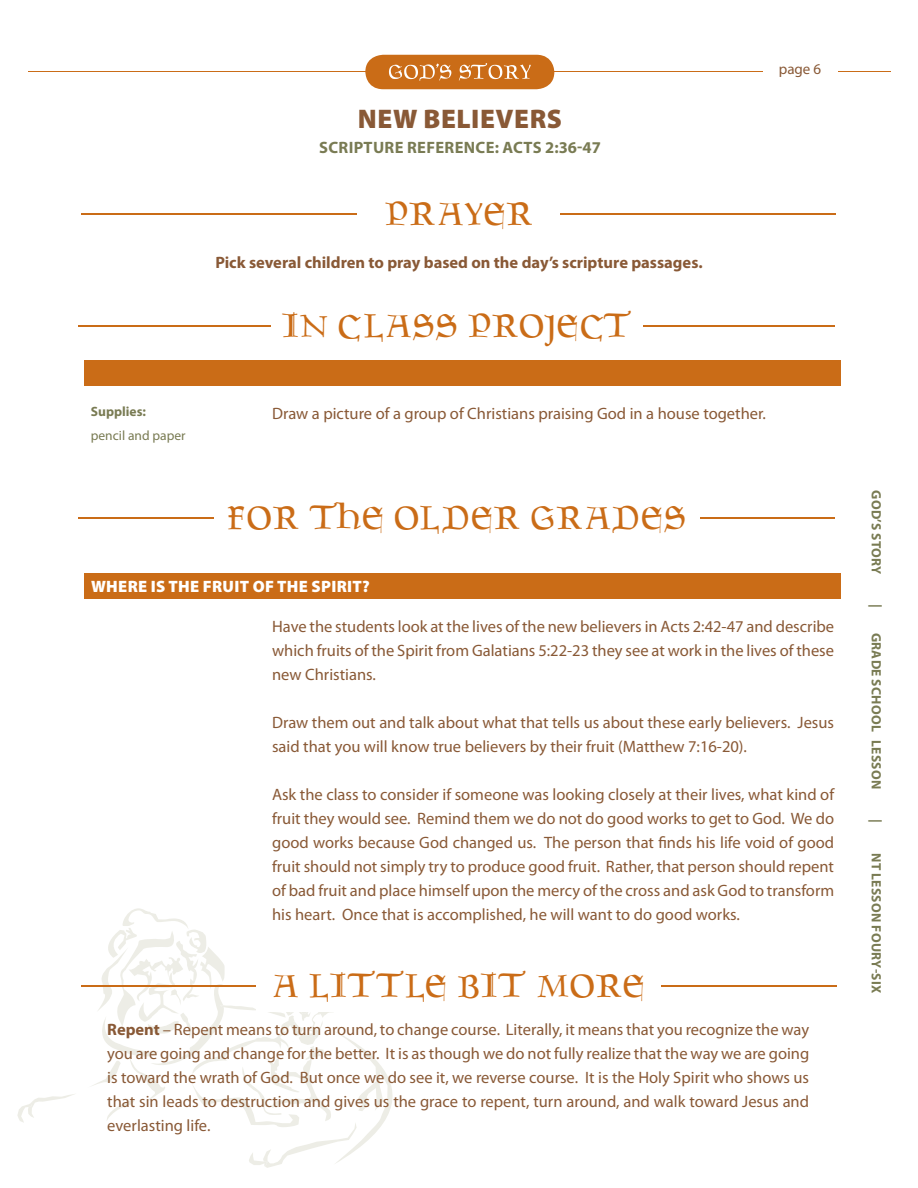
<style>
.page{position:relative;width:918px;height:1188px;background:#fff}
.page>*{position:absolute;margin:0;border:0;box-sizing:border-box;transform-origin:0 0}
.t1{font:45px "Goudament";color:#ca6c17}
.t2{font:900 27px "Myriad Pro";letter-spacing:.02em;color:#895936}
.t3{font:16.5px/24px "Myriad Pro";color:#895936;text-align:justify}
.t4{font:700 16.5px "Myriad Pro";color:#895936}
.t5{font:700 16.5px "Myriad Pro";letter-spacing:.02em;color:#797b53}
.t6{font:900 16.5px "Myriad Pro";letter-spacing:.02em;color:#fff}
.t7{font:15px "Myriad Pro";color:#895936}
.t8{font:700 13.5px "Myriad Pro";letter-spacing:.02em;color:#797b53}
.t9{font:13.5px "Myriad Pro";color:#797b53}
.t10{font:700 13.5px "Myriad Pro";color:#797b53}
.s1{font-weight:700}
</style>
<div class="page">
<svg style="left:88px;top:908px;width:305px;height:260px"></svg>
<svg style="left:17px;top:1094px;width:57px;height:29px"></svg>
<hr style="left:29px;top:72px;width:862px;height:1px;background:#ca6c17">
<svg style="left:365px;top:55px;width:189px;height:34px"></svg>
<div style="left:763px;top:63px;width:74px;height:23px;background:#fff"></div>
<hr style="left:82px;top:213px;width:754px;height:2px;background:#ca6c17">
<div style="left:358px;top:192px;width:202px;height:48px;background:#fff"></div>
<hr style="left:79px;top:326px;width:756px;height:1px;background:#ca6c17">
<div style="left:271px;top:304px;width:371px;height:48px;background:#fff"></div>
<div style="left:85px;top:361px;width:755px;height:24px;background:#ca6c17"></div>
<hr style="left:839px;top:362px;width:2px;height:22px;background:#ca6c17">
<hr style="left:84px;top:360px;width:162px;height:2px;background:#ca6c17">
<hr style="left:84px;top:362px;width:2px;height:22px;background:#ca6c17">
<hr style="left:246px;top:360px;width:20px;height:2px;background:#ca6c17">
<hr style="left:266px;top:360px;width:575px;height:2px;background:#ca6c17">
<hr style="left:84px;top:384px;width:162px;height:2px;background:#ca6c17">
<hr style="left:246px;top:384px;width:20px;height:2px;background:#ca6c17">
<hr style="left:266px;top:384px;width:575px;height:2px;background:#ca6c17">
<hr style="left:79px;top:518px;width:756px;height:1px;background:#ca6c17">
<div style="left:214px;top:496px;width:486px;height:48px;background:#fff"></div>
<div style="left:85px;top:574px;width:755px;height:24px;background:#ca6c17"></div>
<hr style="left:839px;top:574px;width:2px;height:23px;background:#ca6c17">
<hr style="left:84px;top:573px;width:162px;height:1px;background:#ca6c17">
<hr style="left:84px;top:574px;width:2px;height:23px;background:#ca6c17">
<svg style="left:246px;top:573px;width:20px;height:1px"></svg>
<hr style="left:266px;top:573px;width:575px;height:1px;background:#ca6c17">
<hr style="left:84px;top:597px;width:162px;height:2px;background:#ca6c17">
<hr style="left:246px;top:597px;width:20px;height:2px;background:#ca6c17">
<hr style="left:266px;top:597px;width:575px;height:2px;background:#ca6c17">
<hr style="left:81px;top:986px;width:756px;height:1px;background:#ca6c17">
<div style="left:257px;top:964px;width:404px;height:48px;background:#fff"></div>
<p class="t10" style="left:91px;top:404px;width:57px">Supplies:</p>
<p class="t9" style="left:91px;top:428px;width:96px">pencil and paper</p>
<h2 class="t2" style="left:358px;top:104px;width:206px">NEW BELIEVERS</h2>
<p class="t5" style="left:319px;top:138px;width:283px">SCRIPTURE REFERENCE: ACTS 2:36-47</p>
<h1 class="t1" style="left:385px;top:198px;width:150px">PRAYER</h1>
<p class="t4" style="left:215px;top:253px;width:489px">Pick several children to pray based on the day’s scripture passages.</p>
<h1 class="t1" style="left:281px;top:311px;width:353px">IN CLASS PROJECT</h1>
<p class="t7" style="left:779px;top:61px;width:44px">page 6</p>
<p class="t3" style="left:272px;top:401px;width:495px">Draw a picture of a group of Christians praising God in a house together.</p>
<h1 class="t1" style="left:227px;top:503px;width:461px">FOR THE OLDER GRADES</h1>
<p class="t6" style="left:91px;top:577px;width:280px">WHERE IS THE FRUIT OF THE SPIRIT?</p>
<p class="t3" style="left:272px;top:614px;width:564px">Have the students look at the lives of the new believers in Acts 2:42-47 and describe which fruits of the Spirit from Galatians 5:22-23 they see at work in the lives of these new Christians.</p>
<p class="t3" style="left:272px;top:710px;width:563px">Draw them out and talk about what that tells us about these early believers. Jesus said that you will know true believers by their fruit (Matthew 7:16-20).</p>
<p class="t3" style="left:272px;top:782px;width:564px">Ask the class to consider if someone was looking closely at their lives, what kind of fruit they would see. Remind them we do not do good works to get to God. We do good works because God changed us. The person that finds his life void of good fruit should not simply try to produce good fruit. Rather, that person should repent of bad fruit and place himself upon the mercy of the cross and ask God to transform his heart. Once that is accomplished, he will want to do good works.</p>
<h1 class="t1" style="left:273px;top:971px;width:374px">A LITTLE BIT MORE</h1>
<p class="t3" style="left:107px;top:1018px;width:704px"><span class="s1">Repent</span> – Repent means to turn around, to change course. Literally, it means that you recognize the way you are going and change for the better. It is as though we do not fully realize that the way we are going is toward the wrath of God. But once we do see it, we reverse course. It is the Holy Spirit who shows us that sin leads to destruction and gives us the grace to repent, turn around, and walk toward Jesus and everlasting life.</p>
<p class="t8" style="left:884px;top:490px;width:85px;rotate:90deg">GOD’S STORY</p>
<p class="t8" style="left:884px;top:604px;width:5px;rotate:90deg">|</p>
<p class="t8" style="left:884px;top:633px;width:158px;rotate:90deg">GRADE SCHOOL LESSON</p>
<p class="t8" style="left:884px;top:819px;width:5px;rotate:90deg">|</p>
<p class="t8" style="left:884px;top:853px;width:141px;rotate:90deg">NT LESSON FOURY-SIX</p>
</div>
